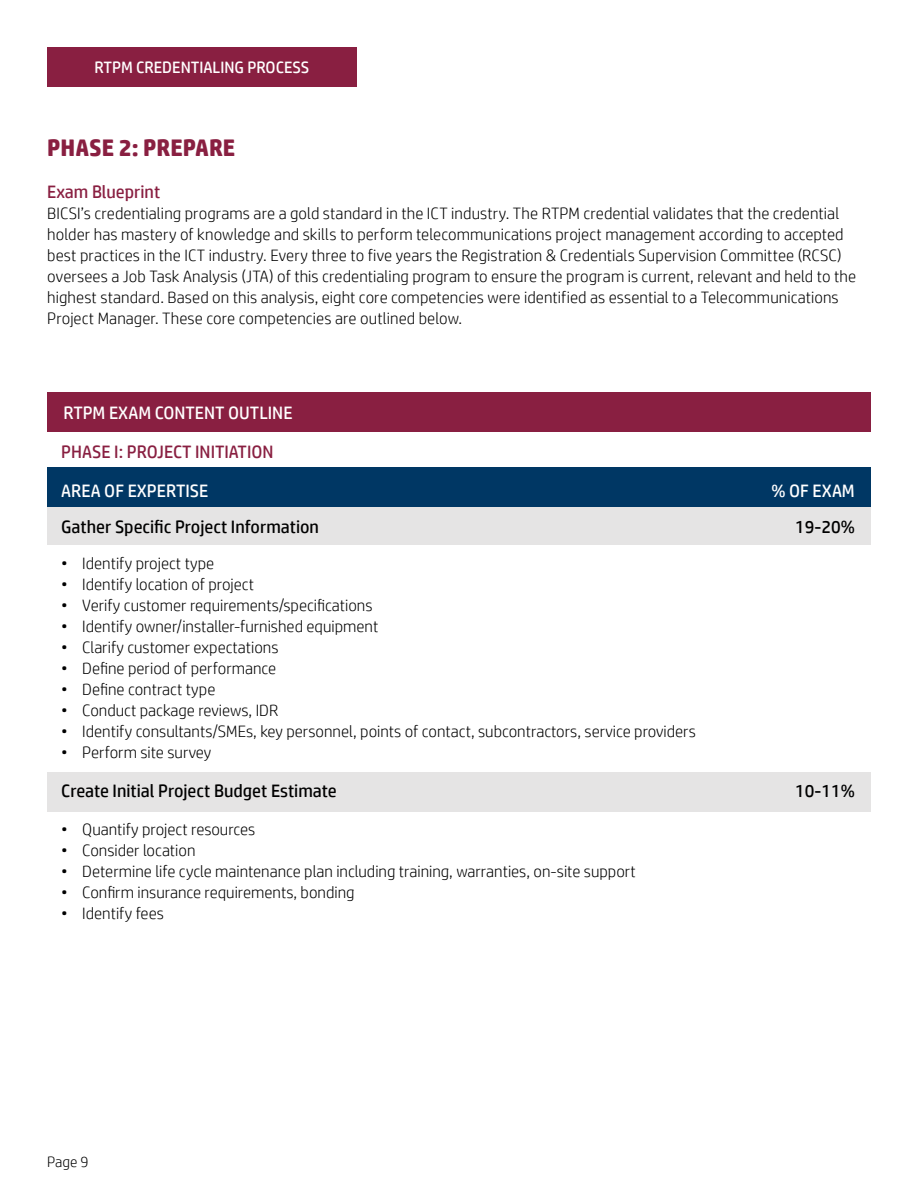
<style>
.page{position:relative;width:918px;height:1188px;background:#fff}
.page>*{position:absolute;margin:0;border:0;box-sizing:border-box;transform-origin:0 0}
.t1{font:700 24px "HP Simplified";color:#891f41}
.t2{font:18px "HP Simplified";color:#000}
.t3{font:18px "HP Simplified";color:#fff}
.t4{font:18px "HP Simplified";color:#891f41}
.t5{font:300 16.5px/21px "HP Simplified";color:#000}
.t6{font:16.5px "HP Simplified";color:#fff}
.t7{font:300 15px "HP Simplified";color:#000}
</style>
<div class="page">
<div style="left:47px;top:773px;width:824px;height:39px;background:#e5e4e4"></div>
<div style="left:47px;top:505px;width:824px;height:39px;background:#e5e4e4"></div>
<div style="left:47px;top:468px;width:824px;height:39px;background:#003764"></div>
<div style="left:47px;top:392px;width:824px;height:39px;background:#891f41"></div>
<div style="left:47px;top:47px;width:309px;height:39px;background:#891f41"></div>
<p class="t6" style="left:94px;top:56px;width:216px">RTPM CREDENTIALING PROCESS</p>
<h1 class="t1" style="left:47px;top:132px;width:190px">PHASE 2: PREPARE</h1>
<p class="t4" style="left:47px;top:180px;width:115px">Exam Blueprint</p>
<p class="t5" style="left:47px;top:202px;width:810px">BICSI’s credentialing programs are a gold standard in the ICT industry. The RTPM credential validates that the credential holder has mastery of knowledge and skills to perform telecommunications project management according to accepted best practices in the ICT industry. Every three to five years the Registration &amp; Credentials Supervision Committee (RCSC) oversees a Job Task Analysis (JTA) of this credentialing program to ensure the program is current, relevant and held to the highest standard. Based on this analysis, eight core competencies were identified as essential to a Telecommunications Project Manager. These core competencies are outlined below.</p>
<p class="t3" style="left:63px;top:401px;width:231px">RTPM EXAM CONTENT OUTLINE</p>
<p class="t4" style="left:61px;top:440px;width:214px">PHASE I: PROJECT INITIATION</p>
<p class="t3" style="left:61px;top:479px;width:149px">AREA OF EXPERTISE</p>
<p class="t3" style="left:772px;top:479px;width:85px">% OF EXAM</p>
<p class="t2" style="left:61px;top:515px;width:259px">Gather Specific Project Information</p>
<p class="t2" style="left:795px;top:515px;width:61px">19-20%</p>
<p class="t5" style="left:61px;top:553px;width:154px">• Identify project type</p>
<p class="t5" style="left:61px;top:574px;width:194px">• Identify location of project</p>
<p class="t5" style="left:61px;top:595px;width:313px">• Verify customer requirements/specifications</p>
<p class="t5" style="left:61px;top:616px;width:319px">• Identify owner/installer-furnished equipment</p>
<p class="t5" style="left:61px;top:637px;width:219px">• Clarify customer expectations</p>
<p class="t5" style="left:61px;top:658px;width:216px">• Define period of performance</p>
<p class="t5" style="left:61px;top:679px;width:156px">• Define contract type</p>
<p class="t5" style="left:61px;top:700px;width:219px">• Conduct package reviews, IDR</p>
<p class="t5" style="left:61px;top:721px;width:636px">• Identify consultants/SMEs, key personnel, points of contact, subcontractors, service providers</p>
<p class="t5" style="left:61px;top:742px;width:152px">• Perform site survey</p>
<p class="t2" style="left:61px;top:779px;width:277px">Create Initial Project Budget Estimate</p>
<p class="t2" style="left:795px;top:779px;width:61px">10-11%</p>
<p class="t5" style="left:61px;top:818px;width:195px">• Quantify project resources</p>
<p class="t5" style="left:61px;top:839px;width:136px">• Consider location</p>
<p class="t5" style="left:61px;top:860px;width:576px">• Determine life cycle maintenance plan including training, warranties, on-site support</p>
<p class="t5" style="left:61px;top:881px;width:295px">• Confirm insurance requirements, bonding</p>
<p class="t5" style="left:61px;top:902px;width:104px">• Identify fees</p>
<p class="t7" style="left:47px;top:1152px;width:43px">Page 9</p>
</div>
